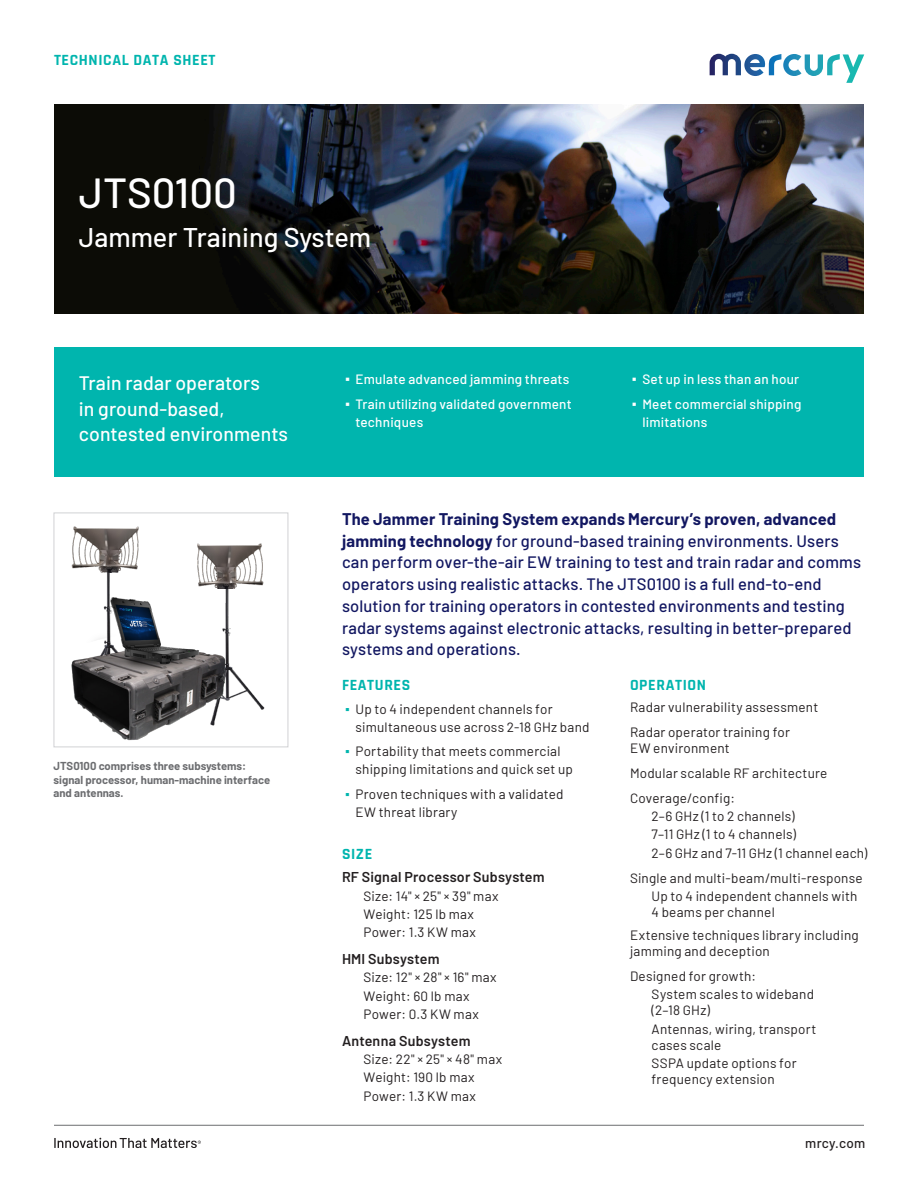
<style>
.page{position:relative;width:918px;height:1188px;background:#fff}
.page>*{position:absolute;margin:0;border:0;box-sizing:border-box;transform-origin:0 0}
.h1_-_title{font:500 42px "Barlow";color:#fff}
.h7_-_title_descripti{font:500 27px "Barlow";color:#fff}
.b1_-_introduction_13{font:500 19.5px/25.5px "Barlow";color:#fff}
.b2_-_body_11pt{font:500 16.5px/21.8px "Barlow";letter-spacing:.005em;color:#121761}
.h3_-_header{font:700 15.75px "Rajdhani";letter-spacing:.04em;color:#00b5ae}
.h4_-_subhead{font:600 14.25px "Barlow";letter-spacing:.015em;color:#231f20}
.list{font:13.5px/16.2px "Barlow";letter-spacing:.015em;color:#231f20}
.t1{font:500 13.5px/18px "Barlow";letter-spacing:.015em;color:#fff}
.t2{font:500 13.5px "Barlow";letter-spacing:.015em;color:#231f20}
.citation{font:700 11.25px/13.5px "Barlow";color:#6c6d70}
.s1{font-family:"Arial";font-weight:400;font-size:14.25px}
.s2{font-weight:700}
.s3{font-family:"Arial";color:#00b5ae}
</style>
<div class="page">
<hr style="left:54px;top:1125px;width:810px;height:1px;background:#6c6d70">
<svg style="left:710px;top:54px;width:154px;height:29px"></svg>
<img style="left:54px;top:104px;width:810px;height:210px">
<svg style="left:54px;top:1138px;width:147px;height:10px"></svg>
<div style="left:54px;top:513px;width:234px;height:234px;border:1px solid #d1d2d4"></div>
<img style="left:100px;top:572px;width:19px;height:20px">
<img style="left:53px;top:516px;width:86px;height:56px">
<img style="left:225px;top:589px;width:40px;height:121px">
<img style="left:197px;top:543px;width:67px;height:46px">
<img style="left:67px;top:592px;width:161px;height:154px">
<div style="left:54px;top:347px;width:810px;height:129px;background:#00b5ae"></div>
<p class="h3_-_header" style="left:54px;top:51px;width:163px">TECHNICAL DATA SHEET</p>
<p class="h1_-_title" style="left:79px;top:162px;width:160px">JTS0100</p>
<p class="h7_-_title_descripti" style="left:79px;top:217px;width:294px">Jammer Training System</p>
<p class="b1_-_introduction_13" style="left:79px;top:369px;width:211px">Train radar operators<br>in ground-based, contested environments</p>
<p class="t1" style="left:345px;top:369px;width:226px"><span class="s1">▪</span> Emulate advanced jamming threats</p>
<p class="t1" style="left:356px;top:394px;width:218px;text-indent:-10px"><span class="s1">▪</span> Train utilizing validated government techniques</p>
<p class="t1" style="left:632px;top:369px;width:169px"><span class="s1">▪</span> Set up in less than an hour</p>
<p class="t1" style="left:642px;top:394px;width:161px;text-indent:-10px"><span class="s1">▪</span> Meet commercial shipping limitations</p>
<p class="citation" style="left:54px;top:759px;width:218px">JTS0100 comprises three subsystems: signal processor, human-machine interface and antennas.</p>
<p class="b2_-_body_11pt" style="left:342px;top:507px;width:521px"><span class="s2">The Jammer Training System expands Mercury’s proven, advanced jamming technology</span> for ground-based training environments. Users can perform over-the-air EW training to test and train radar and comms operators using realistic attacks. The JTS0100 is a full end-to-end solution for training operators in contested environments and testing radar systems against electronic attacks, resulting in better-prepared systems and operations.</p>
<p class="h3_-_header" style="left:630px;top:676px;width:78px">OPERATION</p>
<p class="list" style="left:630px;top:698px;width:190px">Radar vulnerability assessment</p>
<p class="list" style="left:630px;top:723px;width:162px">Radar operator training for<br>EW environment</p>
<p class="list" style="left:630px;top:764px;width:199px">Modular scalable RF architecture</p>
<p class="list" style="left:630px;top:789px;width:106px">Coverage/config:</p>
<p class="list" style="left:652px;top:807px;width:145px">2–6 GHz (1 to 2 channels)</p>
<p class="list" style="left:652px;top:825px;width:146px">7–11 GHz (1 to 4 channels)</p>
<p class="list" style="left:652px;top:844px;width:217px">2–6 GHz and 7-11 GHz (1 channel each)</p>
<p class="list" style="left:630px;top:869px;width:234px">Single and multi-beam/multi-response</p>
<p class="list" style="left:652px;top:887px;width:207px">Up to 4 independent channels with<br>4 beams per channel</p>
<p class="list" style="left:630px;top:926px;width:230px">Extensive techniques library including jamming and deception</p>
<p class="list" style="left:630px;top:967px;width:128px">Designed for growth:</p>
<p class="list" style="left:652px;top:985px;width:164px">System scales to wideband (2–18 GHz)</p>
<p class="list" style="left:652px;top:1019px;width:166px">Antennas, wiring, transport cases scale</p>
<p class="list" style="left:652px;top:1054px;width:147px">SSPA update options for frequency extension</p>
<p class="h3_-_header" style="left:342px;top:676px;width:70px">FEATURES</p>
<p class="list" style="left:356px;top:699px;width:236px;line-height:18px;text-indent:-10px"><span class="s3">▪</span> Up to 4 independent channels for simultaneous use across 2-18 GHz band</p>
<p class="list" style="left:356px;top:742px;width:219px;line-height:18px;text-indent:-10px"><span class="s3">▪</span> Portability that meets commercial shipping limitations and quick set up</p>
<p class="list" style="left:356px;top:784px;width:210px;line-height:18px;text-indent:-10px"><span class="s3">▪</span> Proven techniques with a validated<br>EW threat library</p>
<p class="h3_-_header" style="left:342px;top:844px;width:32px">SIZE</p>
<p class="h4_-_subhead" style="left:342px;top:867px;width:204px">RF Signal Processor Subsystem</p>
<p class="list" style="left:364px;top:887px;width:136px">Size: 14" × 25" × 39" max</p>
<p class="list" style="left:364px;top:905px;width:112px">Weight: 125 lb max</p>
<p class="list" style="left:364px;top:923px;width:114px">Power: 1.3 KW max</p>
<p class="h4_-_subhead" style="left:342px;top:948px;width:99px">HMI Subsystem</p>
<p class="list" style="left:364px;top:968px;width:134px">Size: 12" × 28" × 16" max</p>
<p class="list" style="left:364px;top:987px;width:108px">Weight: 60 lb max</p>
<p class="list" style="left:364px;top:1005px;width:117px">Power: 0.3 KW max</p>
<p class="h4_-_subhead" style="left:342px;top:1030px;width:130px">Antenna Subsystem</p>
<p class="list" style="left:364px;top:1050px;width:140px">Size: 22" × 25" × 48" max</p>
<p class="list" style="left:364px;top:1068px;width:112px">Weight: 190 lb max</p>
<p class="list" style="left:364px;top:1087px;width:114px">Power: 1.3 KW max</p>
<p class="t2" style="left:805px;top:1133px;width:61px">mrcy.com</p>
</div>
